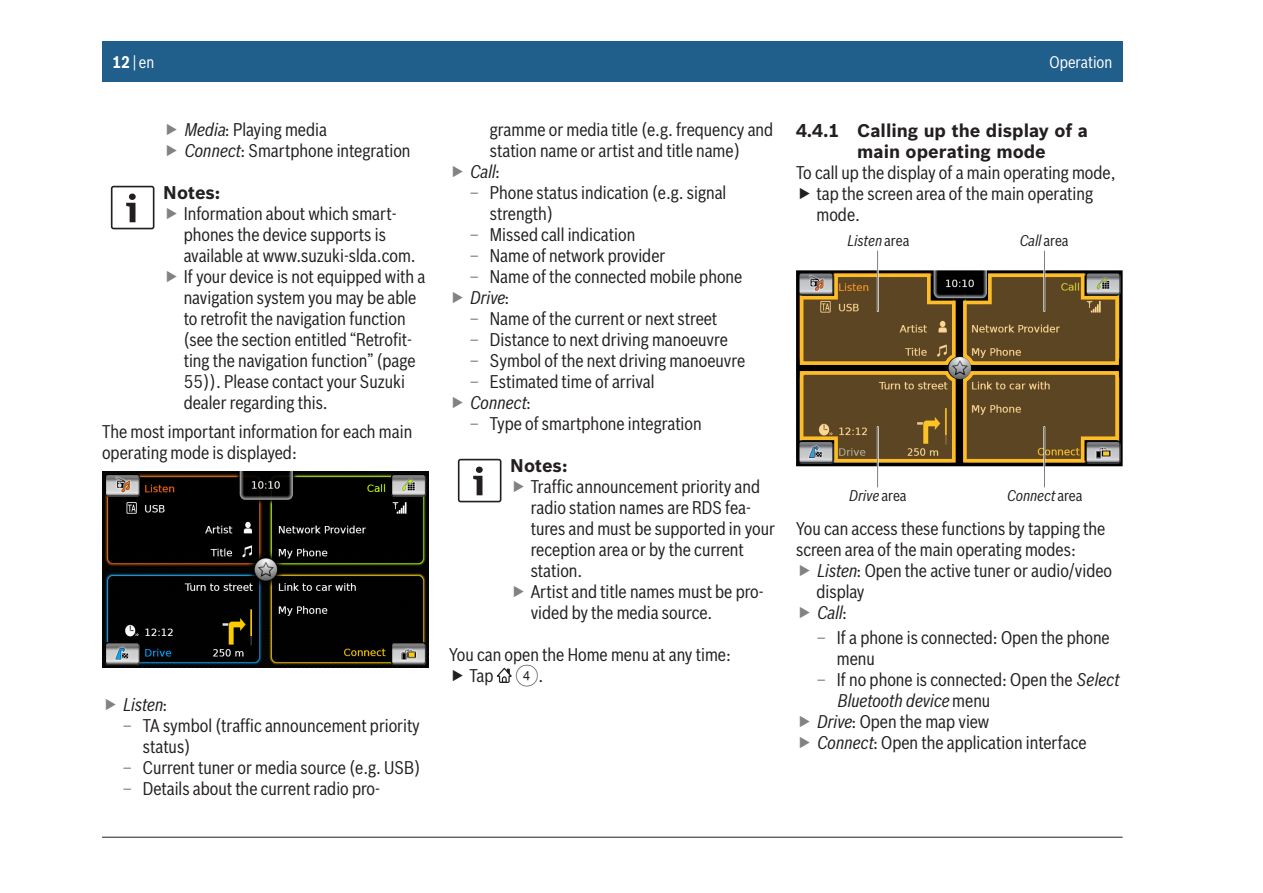
<style>
.page{position:relative;width:1263px;height:893px;background:#fff}
.page>*{position:absolute;margin:0;border:0;box-sizing:border-box;transform-origin:0 0}
.Fließtext{font:18px/21px "Bosch Sans Cond";color:#231f20}
.Hinweis_Titel{font:700 18px/21px "Bosch Sans";color:#231f20}
.t1{font:italic 18px "Bosch Sans Cond";color:#231f20}
.Kolumne_links{font:16.5px "Bosch Sans Cond";color:#fff}
.t2{font:italic 15.3px "Bosch Sans Cond";color:#231f20}
.s1{font-weight:700}
.s2{font-style:italic}
.s3{font-style:normal}
.s4{color:#808285}
.s5{font-family:"Pos Blau Ziffern"}
</style>
<div class="page">
<div style="left:102px;top:41px;width:1021px;height:41px;background:#205e8b"></div>
<hr style="left:102px;top:837px;width:1021px;height:1px;background:#231f20">
<svg style="left:111px;top:186px;width:43px;height:43px"></svg>
<img style="left:102px;top:472px;width:327px;height:196px">
<svg style="left:458px;top:459px;width:43px;height:43px"></svg>
<svg style="left:497px;top:668px;width:15px;height:15px"></svg>
<img style="left:796px;top:270px;width:327px;height:196px">
<svg style="left:800px;top:251px;width:156px;height:114px"></svg>
<svg style="left:963px;top:251px;width:156px;height:114px"></svg>
<svg style="left:800px;top:371px;width:156px;height:116px"></svg>
<svg style="left:963px;top:371px;width:156px;height:116px"></svg>
<p class="Kolumne_links" style="left:112px;top:52px;width:44px"><span class="s1">12</span> | en</p>
<p class="Fließtext" style="left:184px;top:119px;width:145px"><span class="s2">Media</span>: Playing media</p>
<p class="Fließtext" style="left:184px;top:140px;width:228px"><span class="s2">Connect</span>: Smartphone integration</p>
<p class="Hinweis_Titel" style="left:163px;top:182px;width:59px">Notes:</p>
<p class="Fließtext" style="left:184px;top:203px;width:234px">Information about which smart&shy;phones the device supports is available at www.suzuki-slda.com.</p>
<p class="Fließtext" style="left:184px;top:266px;width:243px">If your device is not equipped with a navigation system you may be able to retrofit the navigation function (see the section entitled “Retrofit&shy;ting the navigation function” (page 55)). Please contact your Suzuki dealer regarding this.</p>
<p class="Fließtext" style="left:102px;top:421px;width:312px">The most important information for each main operating mode is displayed:</p>
<p class="t1" style="left:122px;top:693px;width:46px">Listen<span class="s3">:</span></p>
<p class="Fließtext" style="left:143px;top:714px;width:279px;text-indent:-20px"><span class="s4">–</span> TA symbol (traffic announcement priority status)</p>
<p class="Fließtext" style="left:122px;top:756px;width:300px"><span class="s4">–</span> Current tuner or media source (e.g. USB)</p>
<p class="Fließtext" style="left:122px;top:777px;width:259px"><span class="s4">–</span> Details about the current radio pro-</p>
<p class="Fließtext" style="left:490px;top:119px;width:285px">gramme or media title (e.g. frequency and station name or artist and title name)</p>
<p class="t1" style="left:469px;top:161px;width:32px">Call<span class="s3">:</span></p>
<p class="Fließtext" style="left:490px;top:182px;width:238px;text-indent:-20px"><span class="s4">–</span> Phone status indication (e.g. signal strength)</p>
<p class="Fließtext" style="left:469px;top:224px;width:167px"><span class="s4">–</span> Missed call indication</p>
<p class="Fließtext" style="left:469px;top:245px;width:197px"><span class="s4">–</span> Name of network provider</p>
<p class="Fließtext" style="left:469px;top:266px;width:274px"><span class="s4">–</span> Name of the connected mobile phone</p>
<p class="t1" style="left:469px;top:287px;width:41px">Drive<span class="s3">:</span></p>
<p class="Fließtext" style="left:469px;top:308px;width:249px"><span class="s4">–</span> Name of the current or next street</p>
<p class="Fließtext" style="left:469px;top:329px;width:260px"><span class="s4">–</span> Distance to next driving manoeuvre</p>
<p class="Fließtext" style="left:469px;top:350px;width:277px"><span class="s4">–</span> Symbol of the next driving manoeuvre</p>
<p class="Fließtext" style="left:469px;top:371px;width:187px"><span class="s4">–</span> Estimated time of arrival</p>
<p class="t1" style="left:469px;top:392px;width:63px">Connect<span class="s3">:</span></p>
<p class="Fließtext" style="left:469px;top:413px;width:234px"><span class="s4">–</span> Type of smartphone integration</p>
<p class="Hinweis_Titel" style="left:510px;top:455px;width:59px">Notes:</p>
<p class="Fließtext" style="left:531px;top:476px;width:246px">Traffic announcement priority and radio station names are RDS fea&shy;tures and must be supported in your reception area or by the current station.</p>
<p class="Fließtext" style="left:531px;top:581px;width:234px">Artist and title names must be pro&shy;vided by the media source.</p>
<p class="Fließtext" style="left:449px;top:644px;width:283px">You can open the Home menu at any time:</p>
<p class="Fließtext" style="left:469px;top:665px;width:75px">Tap <span class="s5">4</span>.</p>
<p class="Kolumne_links" style="left:1050px;top:52px;width:64px">Operation</p>
<p class="Hinweis_Titel" style="left:857px;top:120px;width:232px;text-indent:-61px">4.4.1 Calling up the display of a main operating mode</p>
<p class="Fließtext" style="left:796px;top:162px;width:321px">To call up the display of a main operating mode,</p>
<p class="Fließtext" style="left:816px;top:183px;width:278px">tap the screen area of the main operating mode.</p>
<p class="t2" style="left:847px;top:232px;width:64px">Listen <span class="s3">area</span></p>
<p class="t2" style="left:1019px;top:232px;width:51px">Call <span class="s3">area</span></p>
<p class="t2" style="left:849px;top:486px;width:59px">Drive <span class="s3">area</span></p>
<p class="t2" style="left:1007px;top:486px;width:77px">Connect <span class="s3">area</span></p>
<p class="Fließtext" style="left:796px;top:518px;width:311px">You can access these functions by tapping the screen area of the main operating modes:</p>
<p class="Fließtext" style="left:816px;top:560px;width:297px"><span class="s2">Listen</span>: Open the active tuner or audio/video display</p>
<p class="t1" style="left:816px;top:602px;width:32px">Call<span class="s3">:</span></p>
<p class="Fließtext" style="left:837px;top:627px;width:274px;text-indent:-20px"><span class="s4">–</span> If a phone is connected: Open the phone menu</p>
<p class="Fließtext" style="left:837px;top:669px;width:283px;text-indent:-20px"><span class="s4">–</span> If no phone is connected: Open the <span class="s2">Select<br>Bluetooth device</span> menu</p>
<p class="Fließtext" style="left:816px;top:711px;width:174px"><span class="s2">Drive</span>: Open the map view</p>
<p class="Fließtext" style="left:816px;top:732px;width:272px"><span class="s2">Connect</span>: Open the application interface</p>
</div>
